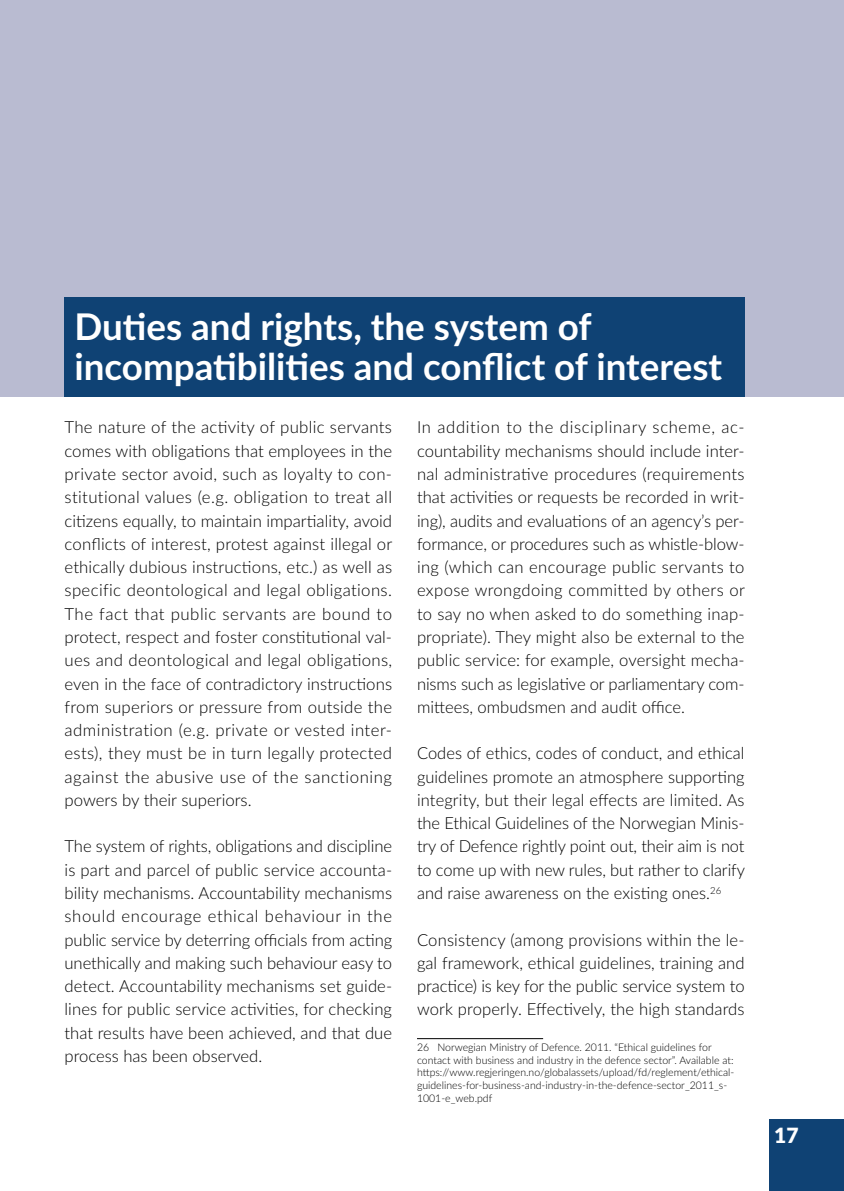
<style>
.page{position:relative;width:844px;height:1191px;background:#fff}
.page>*{position:absolute;margin:0;border:0;box-sizing:border-box;transform-origin:0 0}
.t1{font:700 36.75px/40.2px "Lato";color:#fff}
.t2{font:900 21px "Lato";color:#fff}
.t3{font:300 16.62px/23.3px "Lato";color:#000;text-align:justify}
.t4{font:300 10.5px/12.6px "Lato";color:#000}
</style>
<div class="page">
<div style="left:0;top:0;width:843px;height:397px;background:#b9bbd1"></div>
<div style="left:64px;top:298px;width:680px;height:99px;background:#0f4274"></div>
<hr style="left:417px;top:1038px;width:126px;height:1px;background:#000">
<div style="left:769px;top:1119px;width:74px;height:72px;background:#0f4274"></div>
<h1 class="t1" style="left:74px;top:305px;width:649px">Duties and rights, the system of incompatibilities and conflict of interest</h1>
<p class="t3" style="left:64px;top:415px;width:329px">The nature of the activity of public servants comes with obligations that employees in the private sector avoid, such as loyalty to con&shy;stitutional values (e.g. obligation to treat all citizens equally, to maintain impartiality, avoid conflicts of interest, protest against illegal or ethically dubious instructions, etc.) as well as specific deontological and legal obligations.<br>The fact that public servants are bound to protect, respect and foster constitutional val&shy;ues and deontological and legal obligations, even in the face of contradictory instructions from superiors or pressure from outside the administration (e.g. private or vested inter&shy;ests), they must be in turn legally protected against the abusive use of the sanctioning powers by their superiors.</p>
<p class="t3" style="left:64px;top:834px;width:329px">The system of rights, obligations and discipline is part and parcel of public service accounta&shy;bility mechanisms. Accountability mechanisms should encourage ethical behaviour in the public service by deterring officials from acting unethically and making such behaviour easy to detect. Accountability mechanisms set guide&shy;lines for public service activities, for checking that results have been achieved, and that due process has been observed.</p>
<p class="t3" style="left:417px;top:415px;width:329px">In addition to the disciplinary scheme, ac&shy;countability mechanisms should include inter&shy;nal administrative procedures (requirements that activities or requests be recorded in writ&shy;ing), audits and evaluations of an agency’s per&shy;formance, or procedures such as whistle-blow&shy;ing (which can encourage public servants to expose wrongdoing committed by others or to say no when asked to do something inap&shy;propriate). They might also be external to the public service: for example, oversight mecha&shy;nisms such as legislative or parliamentary com&shy;mittees, ombudsmen and audit office.</p>
<p class="t3" style="left:417px;top:741px;width:329px">Codes of ethics, codes of conduct, and ethical guidelines promote an atmosphere supporting integrity, but their legal effects are limited. As the Ethical Guidelines of the Norwegian Minis&shy;try of Defence rightly point out, their aim is not to come up with new rules, but rather to clarify and raise awareness on the existing ones.<sup>26</sup></p>
<p class="t3" style="left:417px;top:927px;width:329px">Consistency (among provisions within the le&shy;gal framework, ethical guidelines, training and practice) is key for the public service system to work properly. Effectively, the high standards</p>
<p class="t4" style="left:417px;top:1040px;width:319px">26 Norwegian Ministry of Defence. 2011. “Ethical guidelines for contact with business and industry in the defence sector”. Available at: https://www.regjeringen.no/globalassets/upload/fd/reglement/ethical&shy;guidelines-for-business-and-industry-in-the-defence-sector_2011_s-1001-e_web.pdf</p>
<p class="t2" style="left:774px;top:1119px;width:26px">17</p>
</div>
